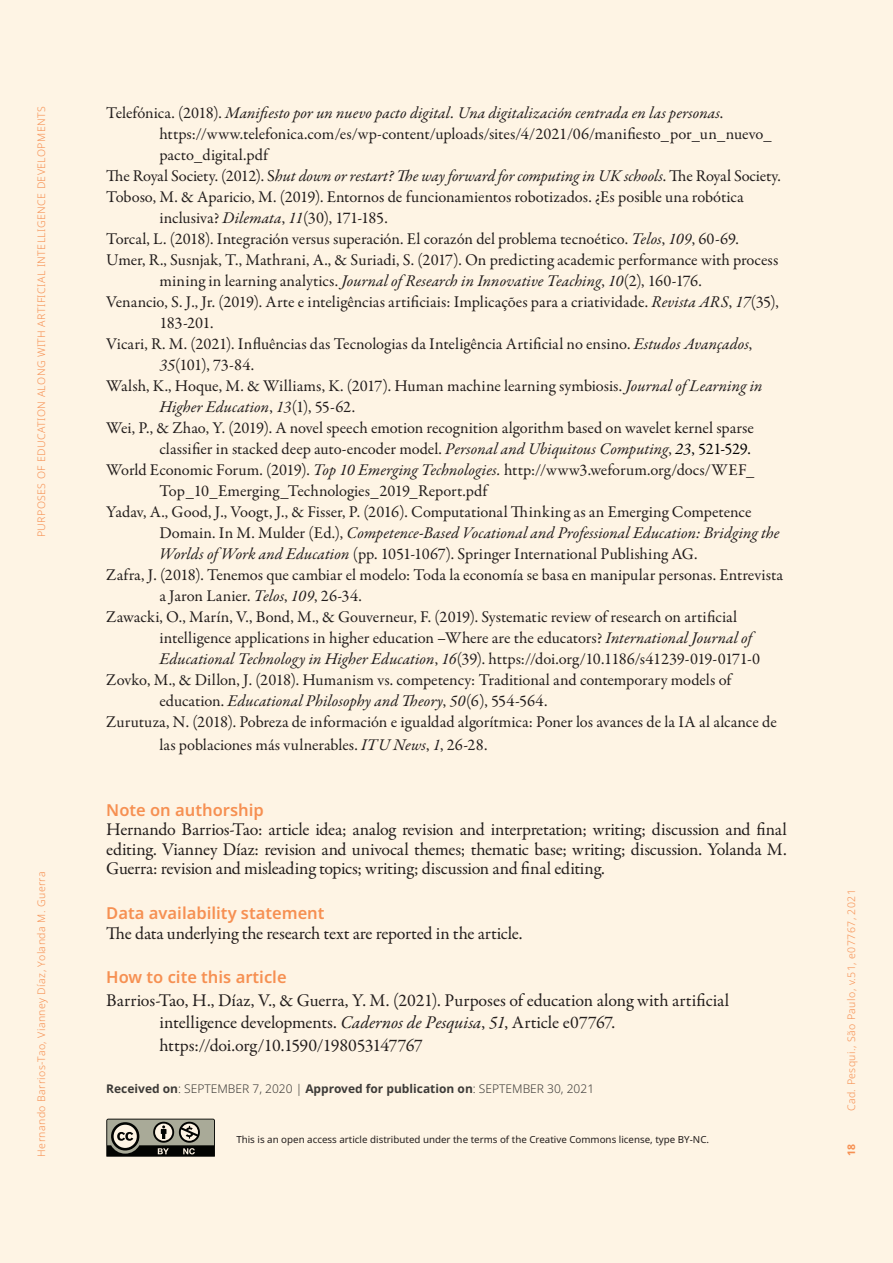
<style>
.page{position:relative;width:893px;height:1263px;background:#fef4e4}
.page>*{position:absolute;margin:0;border:0;box-sizing:border-box;transform-origin:0 0}
.AGRADECIMENTOS{font:18px/19.5px "Garamond Premr Pro";letter-spacing:-.01em;color:#231f20;text-align:justify}
.citar__corresp_corpo{font:18px/22.5px "Garamond Premr Pro";letter-spacing:-.005em;color:#231f20}
.bibliografia{font:16.5px/21px "Garamond Premr Pro";color:#231f20}
.bibliografia-2{font:italic 16.5px "Garamond Premr Pro";letter-spacing:-.01em;color:#231f20}
.citar__corresp_corpo-2{font:600 16.5px "Noto Sans";color:#f7975c}
.Nota_sobre_autoria{font:600 16.5px "Noto Sans";color:#f7975c}
.recebido{font:700 12px "Noto Sans";color:#3e3e3f}
.t1{font:300 10.5px "Noto Sans";letter-spacing:.04em;color:#f7975c}
.t2{font:700 10.5px "Noto Sans";color:#f7975c}
.legenda_cc{font:9.75px "Noto Sans";color:#231f20}
.s1{font-style:italic}
.s2{font-style:normal}
.s3{font-style:italic;color:#000}
.s4{color:#000}
.s5{font-weight:300}
</style>
<div class="page">
<p class="t1" style="left:34px;top:537px;width:433px;rotate:-90deg">PURPOSES OF EDUCATION ALONG WITH ARTIFICIAL INTELLIGENCE DEVELOPMENTS</p>
<p class="t1" style="left:34px;top:1157px;width:286px;rotate:-90deg">Hernando Barrios-Tao, Vianney Díaz, Yolanda M. Guerra</p>
<p class="bibliografia" style="left:159px;top:103px;width:614px;text-indent:-53px">Telefónica. (2018). <span class="s1">Manifiesto por un nuevo pacto digital. Una digitalización centrada en las personas</span>. https://www.telefonica.com/es/wp-content/uploads/sites/4/2021/06/manifiesto_por_un_nuevo_ pacto_digital.pdf</p>
<p class="bibliografia-2" style="left:106px;top:166px;width:676px"><span class="s2">The Royal Society. (2012). S</span>hut down or restart? The way forward for computing in UK schools<span class="s2">. The Royal Society.</span></p>
<p class="bibliografia" style="left:159px;top:187px;width:586px;text-indent:-53px">Toboso, M. &amp; Aparicio, M. (2019). Entornos de funcionamientos robotizados. ¿Es posible una robótica inclusiva? <span class="s1">Dilemata</span>, <span class="s1">11</span>(30), 171-185.</p>
<p class="bibliografia" style="left:106px;top:229px;width:634px">Torcal, L. (2018). Integración versus superación. El corazón del problema tecnoético. <span class="s1">Telos</span>, <span class="s1">109</span>, 60-69.</p>
<p class="bibliografia" style="left:159px;top:250px;width:620px;text-indent:-53px">Umer, R., Susnjak, T., Mathrani, A., &amp; Suriadi, S. (2017). On predicting academic performance with process mining in learning analytics. <span class="s1">Journal of Research in Innovative Teaching</span>, <span class="s1">10</span>(2), 160-176.</p>
<p class="bibliografia" style="left:159px;top:292px;width:621px;text-indent:-53px">Venancio, S. J., Jr. (2019). Arte e inteligências artificiais: Implicações para a criatividade. <span class="s1">Revista ARS</span>, <span class="s1">17</span>(35),<br>183-201.</p>
<p class="bibliografia" style="left:159px;top:334px;width:594px;text-indent:-53px">Vicari, R. M. (2021). Influências das Tecnologias da Inteligência Artificial no ensino. <span class="s1">Estudos Avançados</span>,<br><span class="s1">35</span>(101), 73-84.</p>
<p class="bibliografia" style="left:159px;top:376px;width:605px;text-indent:-53px">Walsh, K., Hoque, M. &amp; Williams, K. (2017). Human machine learning symbiosis. <span class="s1">Journal of Learning in<br>Higher Education</span>, <span class="s1">13</span>(1), 55-62.</p>
<p class="bibliografia" style="left:106px;top:418px;width:649px;text-align:right">Wei, P., &amp; Zhao, Y. (2019). A novel speech emotion recognition algorithm based on wavelet kernel sparse classifier in stacked deep auto-encoder model. <span class="s1">Personal and Ubiquitous Computing</span>, <span class="s3">23</span><span class="s4">, 521-529.</span></p>
<p class="bibliografia" style="left:159px;top:460px;width:596px;text-indent:-53px">World Economic Forum. (2019). <span class="s1">Top 10 Emerging Technologies.</span> http://www3.weforum.org/docs/WEF_<br>Top_10_Emerging_Technologies_2019_Report.pdf</p>
<p class="bibliografia" style="left:159px;top:502px;width:622px;text-indent:-53px">Yadav, A., Good, J., Voogt, J., &amp; Fisser, P. (2016). Computational Thinking as an Emerging Competence<br>Domain. In M. Mulder (Ed.), <span class="s1">Competence-Based Vocational and Professional Education: Bridging the<br>Worlds of Work and Education</span> (pp. 1051-1067). Springer International Publishing AG.</p>
<p class="bibliografia" style="left:159px;top:565px;width:625px;text-indent:-53px">Zafra, J. (2018). Tenemos que cambiar el modelo: Toda la economía se basa en manipular personas. Entrevista a Jaron Lanier. <span class="s1">Telos</span>, <span class="s1">109</span>, 26-34.</p>
<p class="bibliografia" style="left:159px;top:607px;width:602px;text-indent:-53px">Zawacki, O., Marín, V., Bond, M., &amp; Gouverneur, F. (2019). Systematic review of research on artificial intelligence applications in higher education –Where are the educators? <span class="s1">International Journal of<br>Educational Technology in Higher Education</span>, <span class="s1">16</span>(39). https://doi.org/10.1186/s41239-019-0171-0</p>
<p class="bibliografia" style="left:159px;top:670px;width:573px;text-indent:-53px">Zovko, M., &amp; Dillon, J. (2018). Humanism vs. competency: Traditional and contemporary models of education. <span class="s1">Educational Philosophy and Theory</span>, <span class="s1">50</span>(6), 554-564.</p>
<p class="bibliografia" style="left:159px;top:711px;width:619px;line-height:22.5px;text-indent:-53px">Zurutuza, N. (2018). Pobreza de información e igualdad algorítmica: Poner los avances de la IA al alcance de las poblaciones más vulnerables. <span class="s1">ITU News</span>, <span class="s1">1</span>, 26-28.</p>
<p class="Nota_sobre_autoria" style="left:106px;top:798px;width:159px">Note on authorship</p>
<p class="AGRADECIMENTOS" style="left:106px;top:820px;width:682px">Hernando Barrios-Tao: article idea; analog revision and interpretation; writing; discussion and final editing. Vianney Díaz: revision and univocal themes; thematic base; writing; discussion. Yolanda M.<br>Guerra: revision and misleading topics; writing; discussion and final editing.</p>
<p class="citar__corresp_corpo-2" style="left:106px;top:901px;width:220px">Data availability statement</p>
<p class="AGRADECIMENTOS" style="left:106px;top:924px;width:418px">The data underlying the research text are reported in the article.</p>
<p class="citar__corresp_corpo-2" style="left:106px;top:966px;width:182px">How to cite this article</p>
<p class="citar__corresp_corpo" style="left:159px;top:989px;width:571px;text-indent:-53px">Barrios-Tao, H., Díaz, V., &amp; Guerra, Y. M. (2021). Purposes of education along with artificial intelligence developments. <span class="s1">Cadernos de Pesquisa</span>, <span class="s1">51</span>, Article e07767. https://doi.org/10.1590/198053147767</p>
<p class="recebido" style="left:106px;top:1081px;width:489px">Received on<span class="s5">: SEPTEMBER 7, 2020 |</span> Approved for publication on<span class="s5">: SEPTEMBER 30, 2021</span></p>
<p class="legenda_cc" style="left:236px;top:1132px;width:474px">This is an open access article distributed under the terms of the Creative Commons license, type BY-NC.</p>
<p class="t1" style="left:844px;top:1111px;width:224px;rotate:-90deg">Cad. Pesqui., São Paulo, v.51, e07767, 2021</p>
<p class="t2" style="left:844px;top:1155px;width:14px;rotate:-90deg">18</p>
</div>
